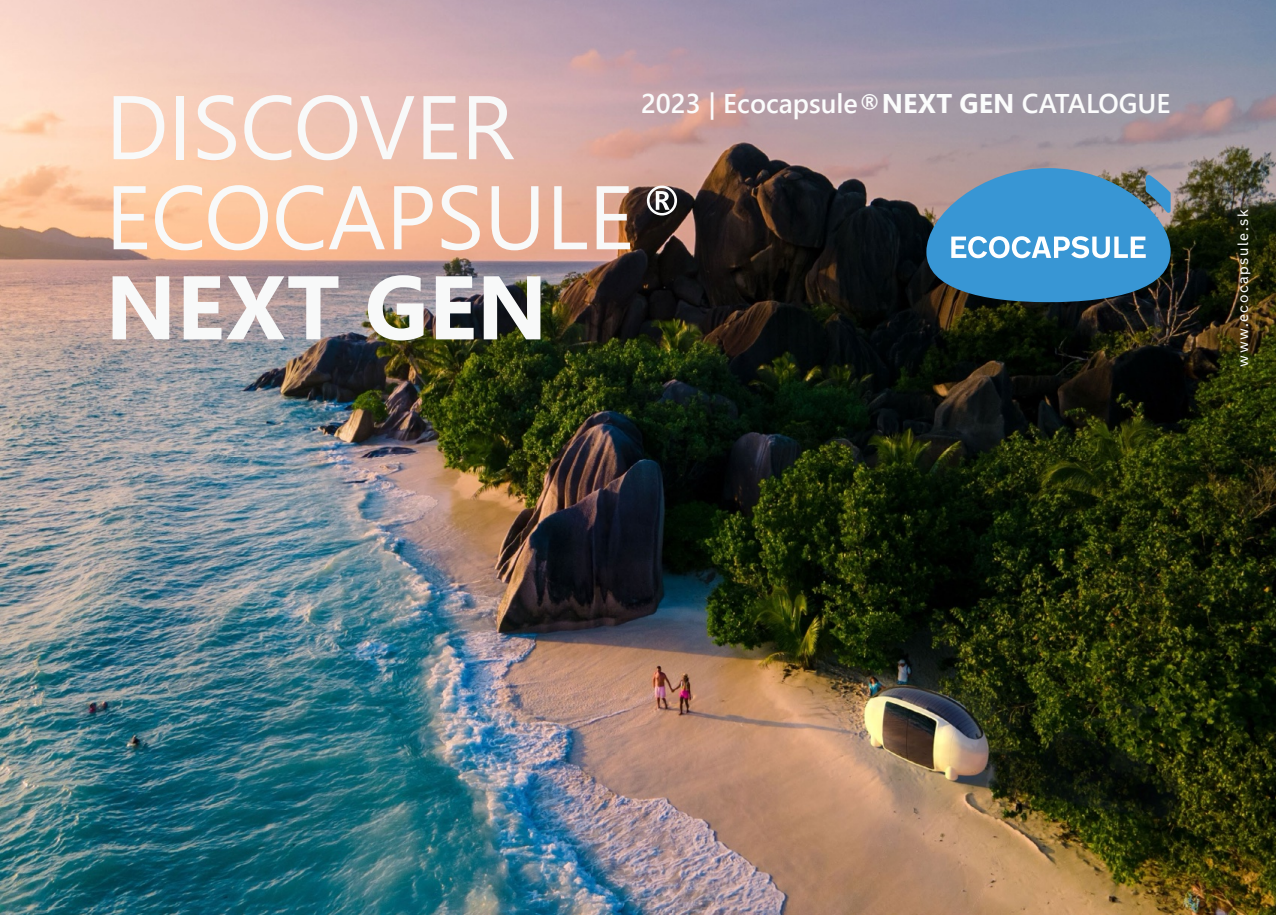
<style>
.page{position:relative;width:1276px;height:915px;background:#fff}
.page>*{position:absolute;margin:0;border:0;box-sizing:border-box;transform-origin:0 0}
.t1{font:90px/90px "Segoe UI";color:#f8f9f9}
.t2{font:700 90px "Segoe UI";color:#f8f9f9}
.t3{font:600 51px "Segoe UI";color:#fbfcfc}
.t4{font:600 27px "Segoe UI";color:#fbfcfc}
.t5{font:15px "New Transport";letter-spacing:.1em;color:#fbfcfc}
.s1{font-weight:700}
</style>
<div class="page">
<img style="left:0;top:0;width:1276px;height:914px">
<svg style="left:926px;top:168px;width:244px;height:134px"></svg>
<h1 class="t1" style="left:105px;top:77px;width:530px">DISCOVER<br>ECOCAPSULE</h1>
<h1 class="t2" style="left:105px;top:242px;width:444px">NEXT GEN</h1>
<p class="t4" style="left:641px;top:84px;width:531px">2023 | Ecocapsule®<span class="s1">NEXT GEN</span> CATALOGUE</p>
<h2 class="t3" style="left:639px;top:167px;width:47px">®</h2>
<p class="t5" style="left:1233px;top:366px;width:158px;rotate:-90deg">www.ecocapsule.sk</p>
</div>
